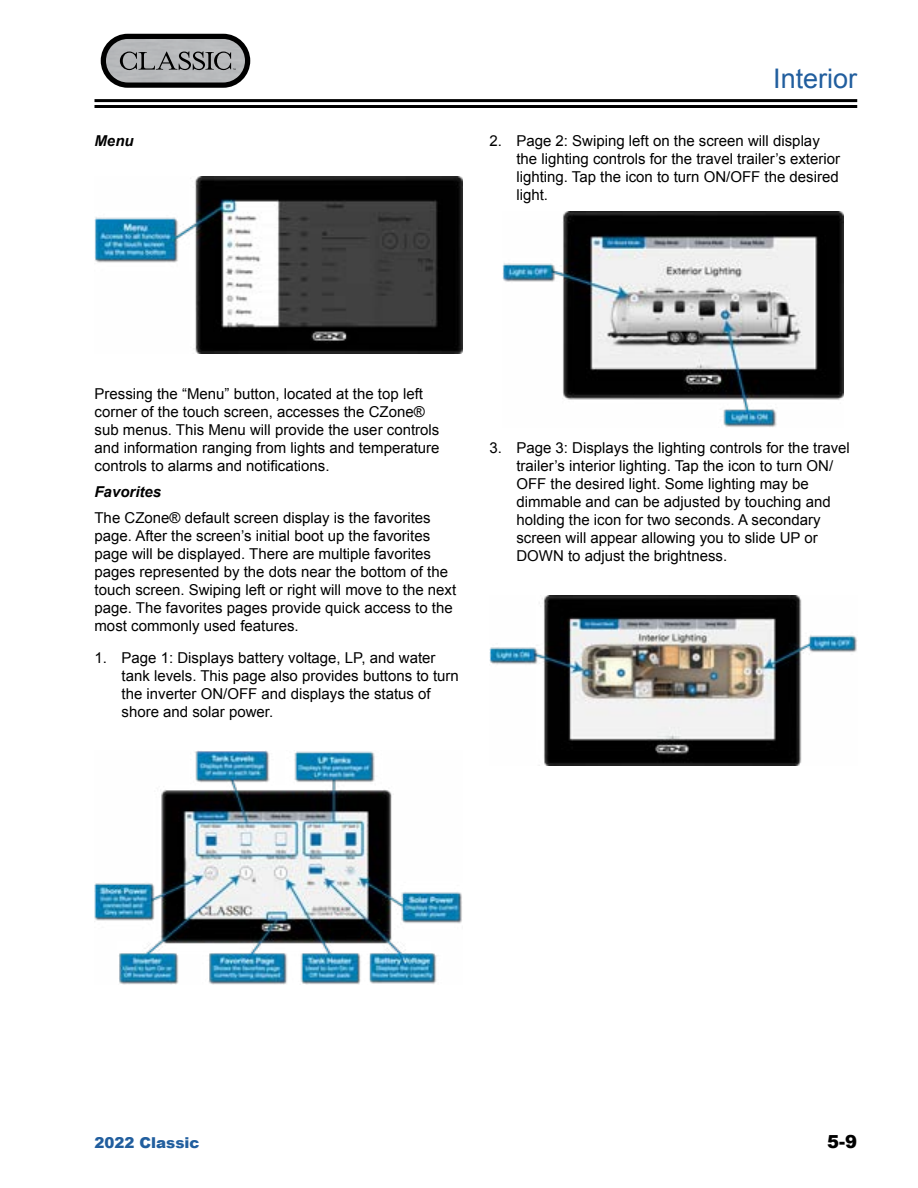
<style>
.page{position:relative;width:918px;height:1188px;background:#fff}
.page>*{position:absolute;margin:0;border:0;box-sizing:border-box;transform-origin:0 0}
.t1{font:27px "Arial";color:#215e9e}
.t2{font:900 18px "Arial";color:#000}
.t3{font:15px/18px "Arial";color:#000}
.t4{font:italic 700 15px "Arial";color:#000}
.t5{font:900 15px "Arial";color:#215e9e}
</style>
<div class="page">
<hr style="left:94px;top:105px;width:763px;height:3px;background:#000">
<hr style="left:94px;top:99px;width:763px;height:3px;background:#000">
<div style="left:101px;top:34px;width:149px;height:54px;background:#000;border-radius:27px"></div>
<img style="left:106px;top:39px;width:139px;height:44px">
<svg style="left:120px;top:51px;width:116px;height:19px;background:#8a8b8d"></svg>
<img style="left:503px;top:211px;width:341px;height:216px">
<img style="left:489px;top:595px;width:368px;height:170px">
<img style="left:94px;top:176px;width:368px;height:178px">
<img style="left:94px;top:750px;width:368px;height:235px">
<p class="t4" style="left:94px;top:131px;width:41px">Menu</p>
<h1 class="t1" style="left:773px;top:61px;width:86px">Interior</h1>
<p class="t3" style="left:516px;top:132px;width:325px;text-indent:-27px">2. Page 2: Swiping left on the screen will display the lighting controls for the travel trailer’s exterior lighting. Tap the icon to turn ON/OFF the desired light.</p>
<p class="t3" style="left:94px;top:385px;width:347px">Pressing the “Menu” button, located at the top left corner of the touch screen, accesses the CZone® sub menus. This Menu will provide the user controls and information ranging from lights and temperature controls to alarms and notifications.</p>
<p class="t4" style="left:94px;top:482px;width:68px">Favorites</p>
<p class="t3" style="left:94px;top:509px;width:363px">The CZone® default screen display is the favorites page. After the screen’s initial boot up the favorites page will be displayed. There are multiple favorites pages represented by the dots near the bottom of the touch screen. Swiping left or right will move to the next page. The favorites pages provide quick access to the most commonly used features.</p>
<p class="t3" style="left:122px;top:649px;width:339px;text-indent:-27px">1. Page 1: Displays battery voltage, LP, and water tank levels. This page also provides buttons to turn the inverter ON/OFF and displays the status of shore and solar power.</p>
<p class="t3" style="left:516px;top:439px;width:335px;text-indent:-27px">3. Page 3: Displays the lighting controls for the travel trailer’s interior lighting. Tap the icon to turn ON/ OFF the desired light. Some lighting may be dimmable and can be adjusted by touching and holding the icon for two seconds. A secondary screen will appear allowing you to slide UP or DOWN to adjust the brightness.</p>
<p class="t5" style="left:94px;top:1131px;width:107px">2022 Classic</p>
<p class="t2" style="left:827px;top:1128px;width:32px">5-9</p>
</div>
